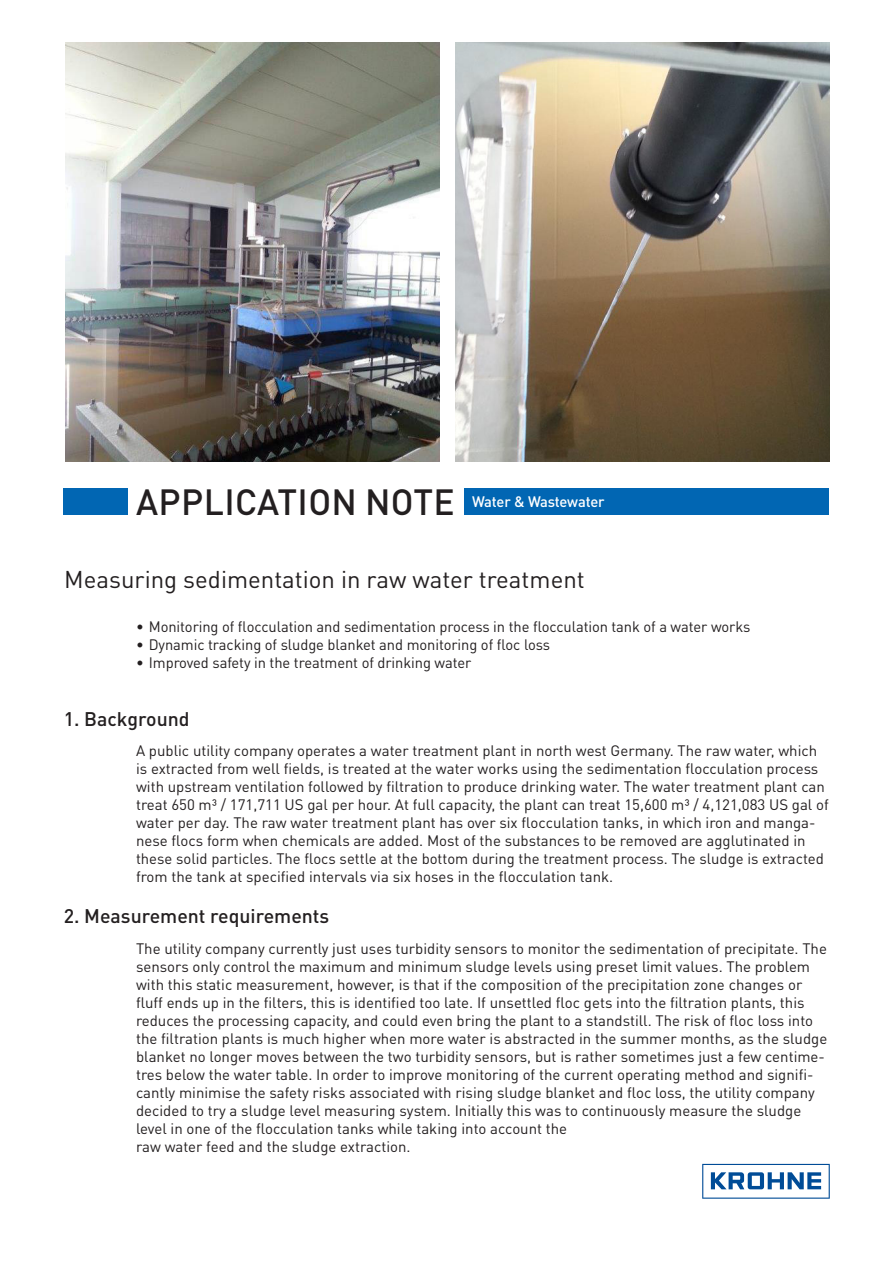
<style>
.page{position:relative;width:893px;height:1263px;background:#fff}
.page>*{position:absolute;margin:0;border:0;box-sizing:border-box;transform-origin:0 0}
.t1{font:500 36px "DIN Pro";letter-spacing:.01em;color:#231f20}
.t2{font:24px "DIN Pro";color:#231f20}
.t3{font:500 19.5px "DIN Pro";color:#231f20}
.t4{font:15px/18px "DIN Pro";color:#231f20}
.t5{font:500 15px "DIN Pro";letter-spacing:-.015em;color:#fff}
</style>
<div class="page">
<img style="left:65px;top:42px;width:374px;height:419px">
<img style="left:455px;top:42px;width:374px;height:419px">
<div style="left:64px;top:488px;width:765px;height:26px;background:#0166b3"></div>
<div style="left:128px;top:483px;width:335px;height:36px;background:#fff"></div>
<svg style="left:702px;top:1164px;width:128px;height:34px"></svg>
<h1 class="t1" style="left:136px;top:477px;width:320px">APPLICATION NOTE</h1>
<p class="t5" style="left:472px;top:491px;width:134px">Water &amp; Wastewater</p>
<h2 class="t2" style="left:64px;top:563px;width:522px">Measuring sedimentation in raw water treatment</h2>
<p class="t4" style="left:136px;top:617px;width:616px">• Monitoring of flocculation and sedimentation process in the flocculation tank of a water works</p>
<p class="t4" style="left:136px;top:635px;width:415px">• Dynamic tracking of sludge blanket and monitoring of floc loss</p>
<p class="t4" style="left:136px;top:653px;width:337px">• Improved safety in the treatment of drinking water</p>
<h3 class="t3" style="left:64px;top:705px;width:127px">1. Background</h3>
<p class="t4" style="left:136px;top:741px;width:694px">A public utility company operates a water treatment plant in north west Germany. The raw water, which is extracted from well fields, is treated at the water works using the sedimentation flocculation process with upstream ventilation followed by filtration to produce drinking water. The water treatment plant can treat 650 m³ / 171,711 US gal per hour. At full capacity, the plant can treat 15,600 m³ / 4,121,083 US gal of water per day. The raw water treatment plant has over six flocculation tanks, in which iron and manga&shy;nese flocs form when chemicals are added. Most of the substances to be removed are agglutinated in these solid particles. The flocs settle at the bottom during the treatment process. The sludge is extracted from the tank at specified intervals via six hoses in the flocculation tank.</p>
<h3 class="t3" style="left:64px;top:902px;width:267px">2. Measurement requirements</h3>
<p class="t4" style="left:136px;top:938px;width:693px">The utility company currently just uses turbidity sensors to monitor the sedimentation of precipitate. The sensors only control the maximum and minimum sludge levels using preset limit values. The problem with this static measurement, however, is that if the composition of the precipitation zone changes or fluff ends up in the filters, this is identified too late. If unsettled floc gets into the filtration plants, this reduces the processing capacity, and could even bring the plant to a standstill. The risk of floc loss into the filtration plants is much higher when more water is abstracted in the summer months, as the sludge blanket no longer moves between the two turbidity sensors, but is rather sometimes just a few centime&shy;tres below the water table. In order to improve monitoring of the current operating method and signifi&shy;cantly minimise the safety risks associated with rising sludge blanket and floc loss, the utility company decided to try a sludge level measuring system. Initially this was to continuously measure the sludge level in one of the flocculation tanks while taking into account the<br>raw water feed and the sludge extraction.</p>
</div>
